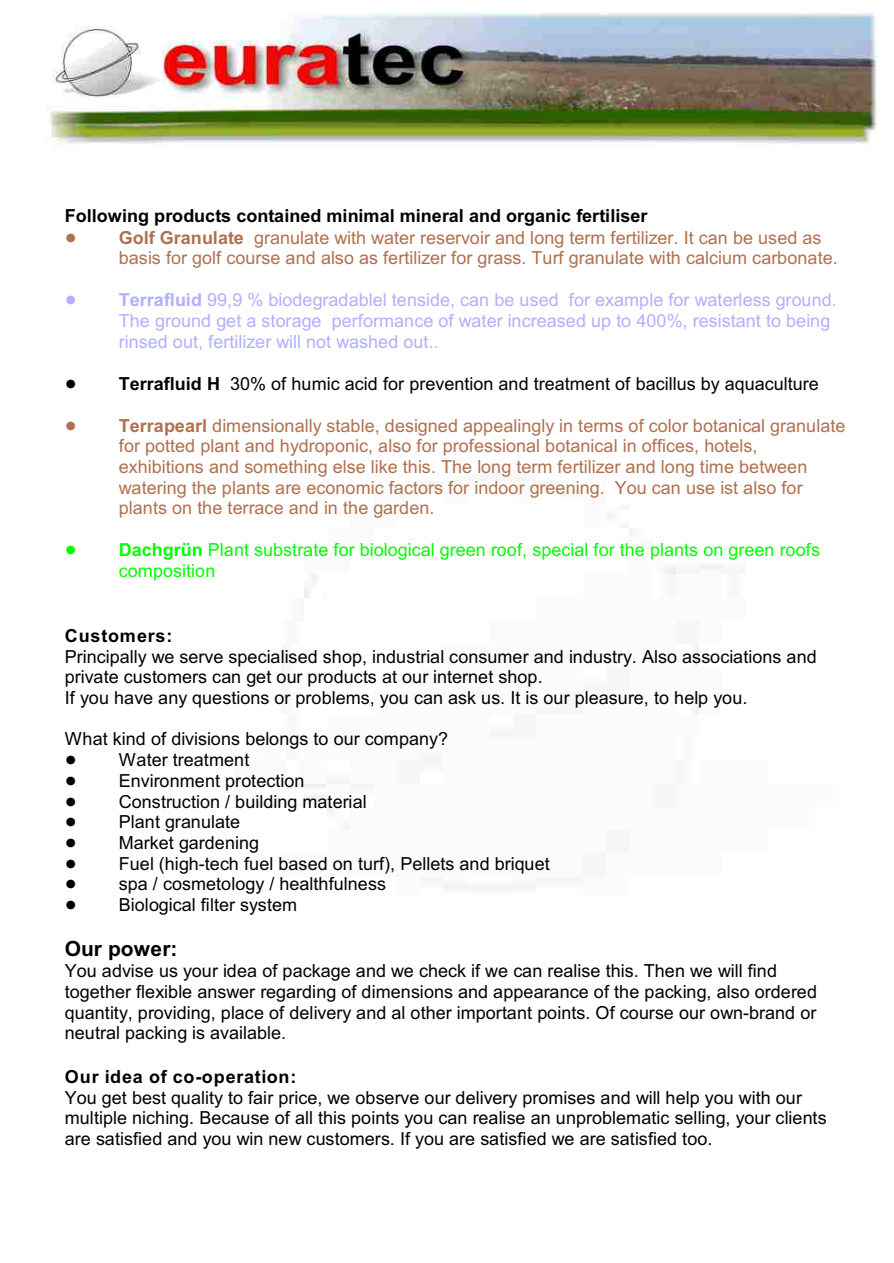
<style>
.page{position:relative;width:894px;height:1263px;background:#fff}
.page>*{position:absolute;margin:0;border:0;box-sizing:border-box;transform-origin:0 0}
.t1{font:700 21px "Arial";letter-spacing:.005em;color:#000}
.t2{font:18px/20.7px "Arial";letter-spacing:.005em;color:#000}
.t3{font:18px/20.7px "Arial";letter-spacing:.005em;color:#b0704f}
.t4{font:18px/20.7px "Arial";letter-spacing:.005em;color:#b0b0ff}
.t5{font:18px/20.7px "Arial";letter-spacing:.005em;color:#0f0}
.t6{font:700 18px "Arial";letter-spacing:.05em;color:#000}
.s1{font-weight:700;color:#000}
.s2{font-weight:700}
</style>
<div class="page">
<img style="left:50px;top:13px;width:827px;height:131px">
<p class="t3" style="left:119px;top:207px;width:721px;text-indent:-54px"><span class="s1">Following products contained minimal mineral and organic fertiliser<br></span><span class="s2">Golf Granulate</span> granulate with water reservoir and long term fertilizer. It can be used as basis for golf course and also as fertilizer for grass. Turf granulate with calcium carbonate.</p>
<p class="t4" style="left:119px;top:291px;width:720px"><span class="s2">Terrafluid</span> 99,9 % biodegradablel tenside, can be used for example for waterless ground.<br>The ground get a storage performance of water increased up to 400%, resistant to being rinsed out, fertilizer will not washed out..</p>
<p class="t2" style="left:119px;top:375px;width:702px"><span class="s2">Terrafluid H</span> 30% of humic acid for prevention and treatment of bacillus by aquaculture</p>
<p class="t3" style="left:119px;top:417px;width:728px"><span class="s2">Terrapearl</span> dimensionally stable, designed appealingly in terms of color botanical granulate for potted plant and hydroponic, also for professional botanical in offices, hotels, exhibitions and something else like this. The long term fertilizer and long time between watering the plants are economic factors for indoor greening. You can use ist also for plants on the terrace and in the garden.</p>
<p class="t5" style="left:119px;top:541px;width:703px"><span class="s2">Dachgrün</span> Plant substrate for biological green roof, special for the plants on green roofs composition</p>
<p class="t6" style="left:65px;top:628px;width:109px">Customers:</p>
<p class="t2" style="left:65px;top:648px;width:754px">Principally we serve specialised shop, industrial consumer and industry. Also associations and private customers can get our products at our internet shop.<br>If you have any questions or problems, you can ask us. It is our pleasure, to help you.</p>
<p class="t2" style="left:119px;top:730px;width:433px;text-indent:-54px">What kind of divisions belongs to our company?<br>Water treatment<br>Environment protection<br>Construction / building material<br>Plant granulate<br>Market gardening<br>Fuel (high-tech fuel based on turf), Pellets and briquet spa / cosmetology / healthfulness<br>Biological filter system</p>
<p class="t1" style="left:65px;top:941px;width:114px">Our power:</p>
<p class="t2" style="left:65px;top:962px;width:754px">You advise us your idea of package and we check if we can realise this. Then we will find together flexible answer regarding of dimensions and appearance of the packing, also ordered quantity, providing, place of delivery and al other important points. Of course our own-brand or neutral packing is available.</p>
<p class="t6" style="left:65px;top:1070px;width:233px">Our idea of co-operation:</p>
<p class="t2" style="left:65px;top:1089px;width:763px">You get best quality to fair price, we observe our delivery promises and will help you with our multiple niching. Because of all this points you can realise an unproblematic selling, your clients are satisfied and you win new customers. If you are satisfied we are satisfied too.</p>
</div>
